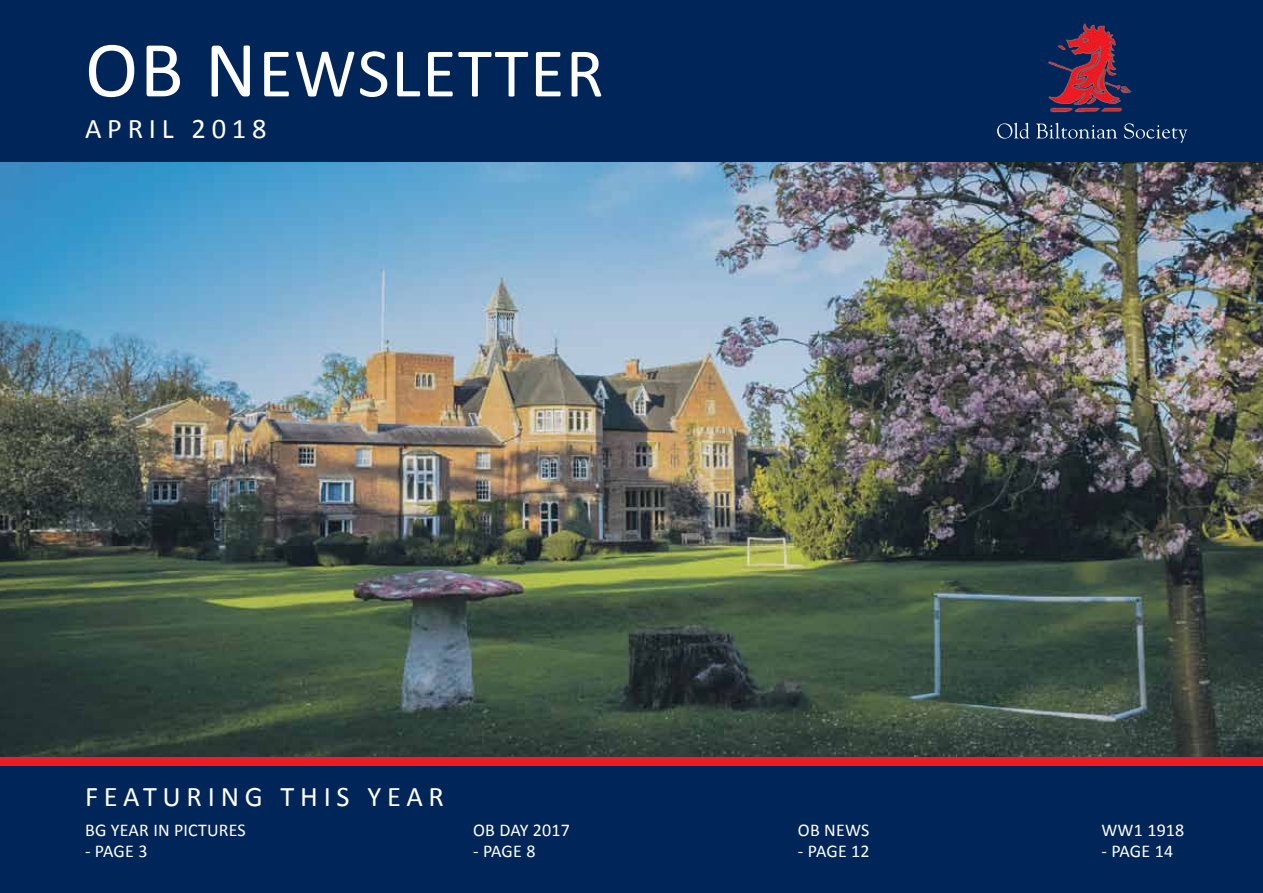
<style>
.page{position:relative;width:1263px;height:893px;background:#fff}
.page>*{position:absolute;margin:0;border:0;box-sizing:border-box;transform-origin:0 0}
.t1{font:70.2px "Calibri";letter-spacing:.02em;color:#fff}
.t2{font:28.5px "Calibri";letter-spacing:.2em;color:#fff}
.t3{font:18px "Calibri";letter-spacing:.01em;color:#fff}
.s1{font-size:80.25px}
</style>
<div class="page">
<img style="left:0;top:162px;width:1263px;height:595px">
<div style="left:0;top:0;width:1263px;height:162px;background:#002659"></div>
<div style="left:0;top:765px;width:1263px;height:128px;background:#002659"></div>
<div style="left:0;top:757px;width:1263px;height:8px;background:#ed1d24"></div>
<svg style="left:997px;top:123px;width:190px;height:20px"></svg>
<img style="left:1048px;top:23px;width:84px;height:90px">
<h1 class="t1" style="left:85px;top:47px;width:520px"><span class="s1">OB N</span>EWSLETTER</h1>
<h2 class="t2" style="left:85px;top:118px;width:183px">APRIL 2018</h2>
<h2 class="t2" style="left:85px;top:786px;width:360px">FEATURING THIS YEAR</h2>
<p class="t3" style="left:85px;top:824px;width:162px">BG YEAR IN PICTURES</p>
<p class="t3" style="left:85px;top:845px;width:64px">- PAGE 3</p>
<p class="t3" style="left:473px;top:824px;width:98px">OB DAY 2017</p>
<p class="t3" style="left:473px;top:845px;width:64px">- PAGE 8</p>
<p class="t3" style="left:798px;top:824px;width:73px">OB NEWS</p>
<p class="t3" style="left:798px;top:845px;width:73px">- PAGE 12</p>
<p class="t3" style="left:1101px;top:824px;width:84px">WW1 1918</p>
<p class="t3" style="left:1101px;top:845px;width:73px">- PAGE 14</p>
</div>
